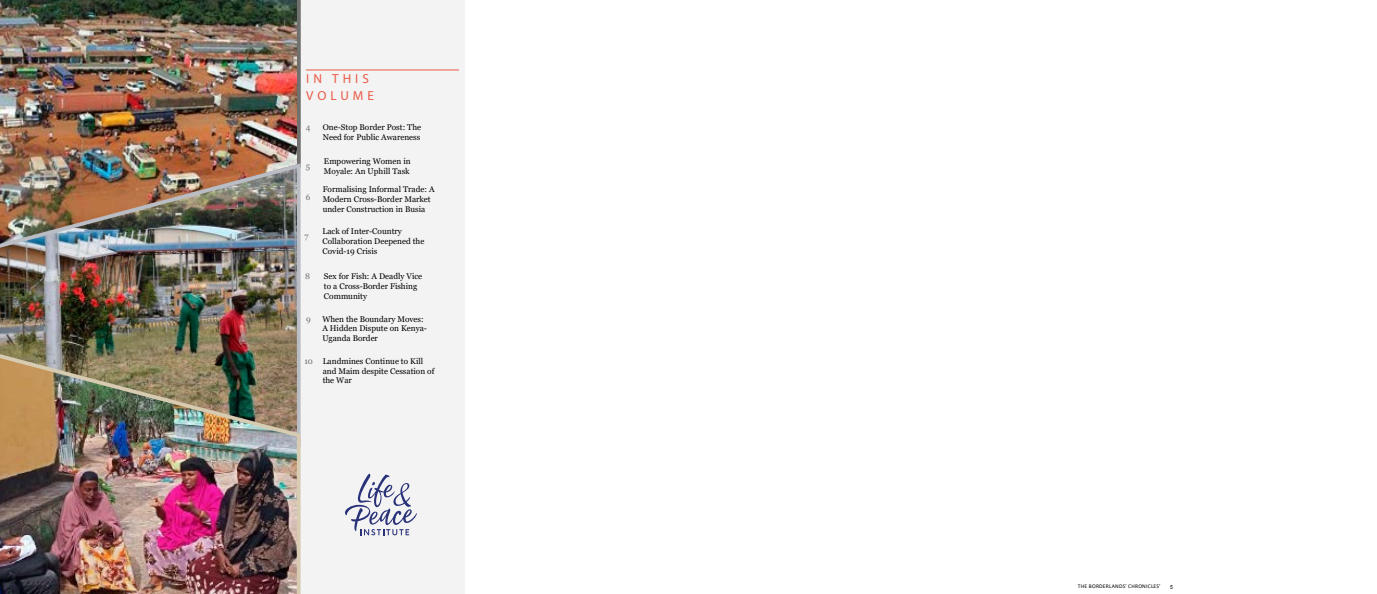
<style>
.page{position:relative;width:1377px;height:594px;background:#fff}
.page>*{position:absolute;margin:0;border:0;box-sizing:border-box;transform-origin:0 0}
.t1{font:13.12px/17.2px "Myriad Pro";letter-spacing:.31em;color:#eb5a47}
.t2{font:8.25px/9.9px "Georgia";color:#000}
.t3{font:8.25px "Georgia";color:#70706f}
.t4{font:5.62px "Calibri";letter-spacing:.04em;color:#000}
.t5{font:5.25px "Roboto Slab";color:#000}
</style>
<div class="page">
<div style="left:65px;top:0;width:400px;height:594px;background:#f3f3f3"></div>
<img style="left:0;top:0;width:301px;height:161px">
<img style="left:0;top:161px;width:301px;height:187px">
<img style="left:0;top:348px;width:301px;height:246px">
<hr style="left:306px;top:70px;width:153px;height:1px;background:#eb5a47">
<svg style="left:345px;top:474px;width:72px;height:61px"></svg>
<h1 class="t1" style="left:306px;top:70px;width:69px">IN THIS<br>VOLUME</h1>
<p class="t3" style="left:306px;top:123px;width:6px">4</p>
<p class="t2" style="left:323px;top:123px;width:100px">One-Stop Border Post: The<br>Need for Public Awareness</p>
<p class="t3" style="left:306px;top:162px;width:6px">5</p>
<p class="t2" style="left:324px;top:156px;width:88px">Empowering Women in<br>Moyale: An Uphill Task</p>
<p class="t3" style="left:306px;top:192px;width:6px">6</p>
<p class="t3" style="left:304px;top:232px;width:6px">7</p>
<p class="t3" style="left:305px;top:271px;width:6px">8</p>
<p class="t3" style="left:306px;top:314px;width:6px">9</p>
<p class="t3" style="left:304px;top:356px;width:10px">10</p>
<p class="t2" style="left:323px;top:185px;width:113px">Formalising Informal Trade: A<br>Modern Cross-Border Market under Construction in Busia</p>
<p class="t2" style="left:323px;top:226px;width:103px">Lack of Inter-Country<br>Collaboration Deepened the<br>Covid-19 Crisis</p>
<p class="t2" style="left:324px;top:272px;width:100px">Sex for Fish: A Deadly Vice to a Cross-Border Fishing<br>Community</p>
<p class="t2" style="left:322px;top:314px;width:106px">When the Boundary Moves:<br>A Hidden Dispute on Kenya-<br>Uganda Border</p>
<p class="t2" style="left:323px;top:356px;width:113px">Landmines Continue to Kill and Maim despite Cessation of the War</p>
<p class="t4" style="left:1078px;top:582px;width:84px">THE BORDERLANDS’ CHRONICLES’</p>
<p class="t5" style="left:1170px;top:584px;width:4px">5</p>
</div>
